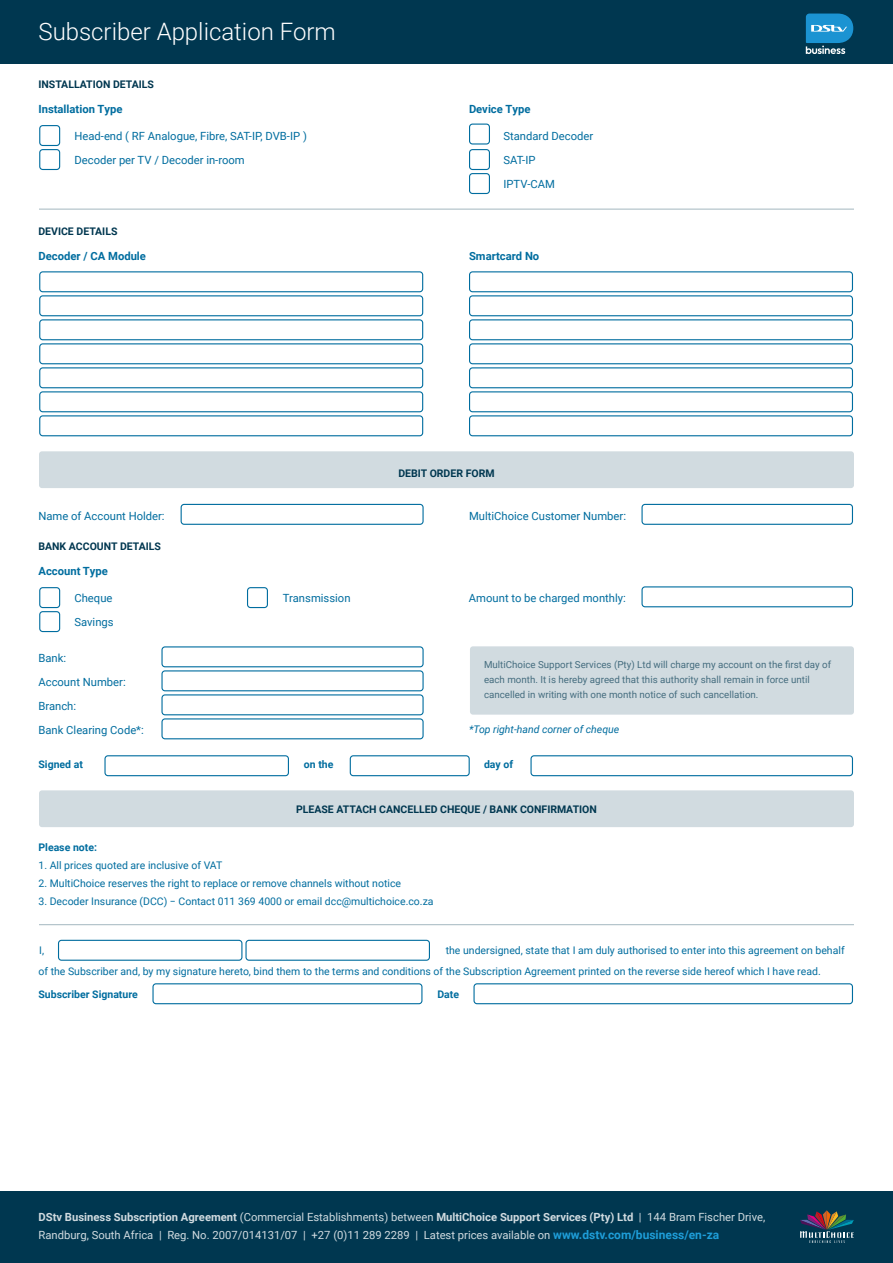
<style>
.page{position:relative;width:893px;height:1263px;background:#fff}
.page>*{position:absolute;margin:0;border:0;box-sizing:border-box;transform-origin:0 0}
.t1{font:300 24px "Roboto";color:#fff}
.t2{font:11.25px/24px "Roboto";color:#006d9f}
.t3{font:11.25px/18px "Roboto";color:#d1dbe0}
.t4{font:700 11.25px "Roboto";color:#006d9f}
.t5{font:10.5px/20.5px "Roboto";color:#006d9f}
.t6{font:700 10.5px "Roboto";color:#003750}
.t7{font:700 10.5px "Roboto";color:#006d9f}
.t8{font:italic 10.5px "Roboto";color:#006d9f}
.t9{font:9.75px/15px "Roboto";color:#456d7f}
.s1{font-weight:700}
.s2{font-weight:700;font-size:12px;color:#1e9dd8}
</style>
<div class="page">
<div style="left:470px;top:646px;width:384px;height:69px;background:#d1dbe0;border-radius:3px"></div>
<div style="left:39px;top:790px;width:815px;height:37px;background:#d1dbe0;border-radius:3px"></div>
<div style="left:39px;top:451px;width:815px;height:37px;background:#d1dbe0;border-radius:3px"></div>
<div style="left:0;top:0;width:893px;height:64px;background:#003750"></div>
<div style="left:39px;top:125px;width:21px;height:21px;border:1px solid #006d9f;border-radius:3px"></div>
<div style="left:39px;top:149px;width:21px;height:21px;border:1px solid #006d9f;border-radius:3px"></div>
<div style="left:469px;top:124px;width:21px;height:21px;border:1px solid #006d9f;border-radius:3px"></div>
<div style="left:469px;top:149px;width:21px;height:21px;border:1px solid #006d9f;border-radius:3px"></div>
<div style="left:469px;top:173px;width:21px;height:21px;border:1px solid #006d9f;border-radius:3px"></div>
<hr style="left:39px;top:924px;width:815px;height:1px;background:#456d7f">
<hr style="left:39px;top:209px;width:815px;height:1px;background:#456d7f">
<div style="left:104px;top:755px;width:185px;height:21px;border:1px solid #006d9f;border-radius:3px"></div>
<div style="left:350px;top:755px;width:120px;height:21px;border:1px solid #006d9f;border-radius:3px"></div>
<div style="left:530px;top:755px;width:323px;height:21px;border:1px solid #006d9f;border-radius:3px"></div>
<div style="left:58px;top:940px;width:184px;height:21px;border:1px solid #006d9f;border-radius:3px"></div>
<div style="left:245px;top:940px;width:185px;height:21px;border:1px solid #006d9f;border-radius:3px"></div>
<div style="left:152px;top:983px;width:270px;height:21px;border:1px solid #006d9f;border-radius:3px"></div>
<div style="left:473px;top:983px;width:380px;height:21px;border:1px solid #006d9f;border-radius:3px"></div>
<div style="left:39px;top:271px;width:384px;height:21px;border:1px solid #006d9f;border-radius:3px"></div>
<div style="left:39px;top:295px;width:384px;height:21px;border:1px solid #006d9f;border-radius:3px"></div>
<div style="left:469px;top:271px;width:384px;height:21px;border:1px solid #006d9f;border-radius:3px"></div>
<div style="left:469px;top:295px;width:384px;height:21px;border:1px solid #006d9f;border-radius:3px"></div>
<div style="left:39px;top:319px;width:384px;height:21px;border:1px solid #006d9f;border-radius:3px"></div>
<div style="left:39px;top:343px;width:384px;height:21px;border:1px solid #006d9f;border-radius:3px"></div>
<div style="left:469px;top:319px;width:384px;height:21px;border:1px solid #006d9f;border-radius:3px"></div>
<div style="left:469px;top:343px;width:384px;height:21px;border:1px solid #006d9f;border-radius:3px"></div>
<div style="left:39px;top:367px;width:384px;height:21px;border:1px solid #006d9f;border-radius:3px"></div>
<div style="left:39px;top:391px;width:384px;height:21px;border:1px solid #006d9f;border-radius:3px"></div>
<div style="left:469px;top:367px;width:384px;height:21px;border:1px solid #006d9f;border-radius:3px"></div>
<div style="left:469px;top:391px;width:384px;height:21px;border:1px solid #006d9f;border-radius:3px"></div>
<div style="left:39px;top:415px;width:384px;height:21px;border:1px solid #006d9f;border-radius:3px"></div>
<div style="left:469px;top:415px;width:384px;height:21px;border:1px solid #006d9f;border-radius:3px"></div>
<div style="left:181px;top:504px;width:243px;height:21px;border:1px solid #006d9f;border-radius:3px"></div>
<div style="left:641px;top:504px;width:212px;height:21px;border:1px solid #006d9f;border-radius:3px"></div>
<div style="left:641px;top:586px;width:212px;height:21px;border:1px solid #006d9f;border-radius:3px"></div>
<div style="left:161px;top:646px;width:263px;height:21px;border:1px solid #006d9f;border-radius:3px"></div>
<div style="left:161px;top:670px;width:263px;height:21px;border:1px solid #006d9f;border-radius:3px"></div>
<div style="left:161px;top:694px;width:263px;height:21px;border:1px solid #006d9f;border-radius:3px"></div>
<div style="left:161px;top:718px;width:263px;height:21px;border:1px solid #006d9f;border-radius:3px"></div>
<div style="left:39px;top:587px;width:21px;height:21px;border:1px solid #006d9f;border-radius:3px"></div>
<div style="left:39px;top:611px;width:21px;height:21px;border:1px solid #006d9f;border-radius:3px"></div>
<div style="left:247px;top:587px;width:21px;height:21px;border:1px solid #006d9f;border-radius:3px"></div>
<div style="left:0;top:1191px;width:893px;height:72px;background:#003750"></div>
<svg style="left:800px;top:1210px;width:54px;height:33px"></svg>
<svg style="left:806px;top:14px;width:47px;height:40px"></svg>
<h1 class="t1" style="left:38px;top:15px;width:299px">Subscriber Application Form</h1>
<p class="t6" style="left:38px;top:77px;width:117px">INSTALLATION DETAILS</p>
<p class="t4" style="left:38px;top:101px;width:86px">Installation Type</p>
<p class="t2" style="left:74px;top:124px;width:234px">Head-end ( RF Analogue, Fibre, SAT-IP, DVB-IP )</p>
<p class="t2" style="left:503px;top:124px;width:91px">Standard Decoder</p>
<p class="t2" style="left:74px;top:148px;width:172px">Decoder per TV / Decoder in-room</p>
<p class="t2" style="left:503px;top:148px;width:53px">SAT-IP<br>IPTV-CAM</p>
<p class="t4" style="left:469px;top:101px;width:63px">Device Type</p>
<p class="t6" style="left:38px;top:224px;width:81px">DEVICE DETAILS</p>
<p class="t4" style="left:38px;top:248px;width:109px">Decoder / CA Module</p>
<p class="t4" style="left:469px;top:248px;width:72px">Smartcard No</p>
<p class="t6" style="left:398px;top:466px;width:98px">DEBIT ORDER FORM</p>
<p class="t2" style="left:38px;top:503px;width:128px">Name of Account Holder:</p>
<p class="t2" style="left:469px;top:503px;width:159px">MultiChoice Customer Number:</p>
<p class="t6" style="left:38px;top:539px;width:124px">BANK ACCOUNT DETAILS</p>
<p class="t4" style="left:38px;top:563px;width:71px">Account Type</p>
<p class="t2" style="left:74px;top:586px;width:41px">Cheque<br>Savings</p>
<p class="t2" style="left:283px;top:586px;width:69px">Transmission</p>
<p class="t2" style="left:469px;top:586px;width:158px">Amount to be charged monthly:</p>
<p class="t2" style="left:38px;top:646px;width:107px">Bank:<br>Account Number:<br>Branch:<br>Bank Clearing Code*:</p>
<p class="t7" style="left:38px;top:757px;width:46px">Signed at</p>
<p class="t7" style="left:304px;top:757px;width:31px">on the</p>
<p class="t7" style="left:484px;top:757px;width:31px">day of</p>
<p class="t9" style="left:484px;top:657px;width:349px">MultiChoice Support Services (Pty) Ltd will charge my account on the first day of each month. It is hereby agreed that this authority shall remain in force until cancelled in writing with one month notice of such cancellation.</p>
<p class="t8" style="left:469px;top:722px;width:152px">*Top right-hand corner of cheque</p>
<p class="t6" style="left:296px;top:802px;width:302px">PLEASE ATTACH CANCELLED CHEQUE / BANK CONFIRMATION</p>
<p class="t7" style="left:38px;top:840px;width:60px">Please note:</p>
<p class="t5" style="left:38px;top:854px;width:185px">1. All prices quoted are inclusive of VAT</p>
<p class="t5" style="left:38px;top:872px;width:364px">2. MultiChoice reserves the right to replace or remove channels without notice</p>
<p class="t5" style="left:38px;top:890px;width:397px">3. Decoder Insurance (DCC) − Contact 011 369 4000 or email dcc@multichoice.co.za</p>
<p class="t5" style="left:39px;top:939px;width:6px">I,</p>
<p class="t5" style="left:38px;top:940px;width:808px;text-indent:407px">the undersigned, state that I am duly authorised to enter into this agreement on behalf of the Subscriber and, by my signature hereto, bind them to the terms and conditions of the Subscription Agreement printed on the reverse side hereof which I have read.</p>
<p class="t7" style="left:38px;top:987px;width:101px">Subscriber Signature</p>
<p class="t7" style="left:437px;top:987px;width:23px">Date</p>
<p class="t3" style="left:38px;top:1208px;width:728px"><span class="s1">DStv Business Subscription Agreement</span> (Commercial Establishments) between <span class="s1">MultiChoice Support Services (Pty) Ltd</span> | 144 Bram Fischer Drive,<br>Randburg, South Africa | Reg. No. 2007/014131/07 | +27 (0)11 289 2289 | Latest prices available on <span class="s2">www.dstv.com/business/en-za</span></p>
</div>
